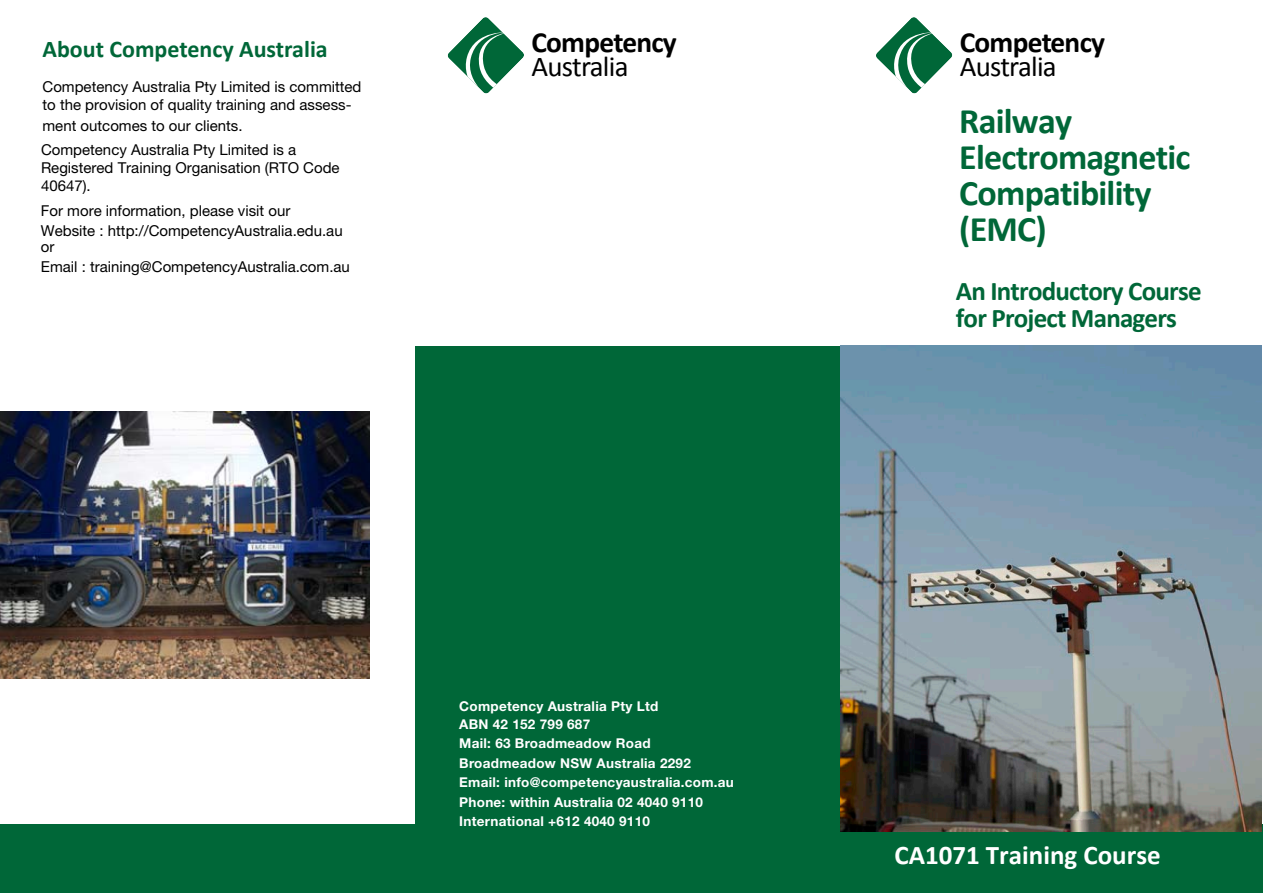
<style>
.page{position:relative;width:1263px;height:893px;background:#fff}
.page>*{position:absolute;margin:0;border:0;box-sizing:border-box;transform-origin:0 0}
.t1{font:700 36px/36px "Calibri";letter-spacing:-.02em;color:#006738}
.t2{font:700 29.4px "Calibri";letter-spacing:-.025em;color:#000}
.t3{font:28.8px "Calibri";letter-spacing:-.025em;color:#000}
.t4{font:700 27px/27px "Calibri";letter-spacing:-.03em;color:#006738}
.t5{font:700 27px "Calibri";color:#fff}
.t6{font:700 24px "Calibri";color:#006738}
.t7{font:15px/18px "Helvetica Neue";color:#000}
.t8{font:700 13.5px/19.5px "Helvetica Neue";letter-spacing:.02em;color:#fff}
.s1{font-style:inherit}
</style>
<div class="page">
<div style="left:0;top:825px;width:1263px;height:68px;background:#006738"></div>
<div style="left:415px;top:346px;width:433px;height:547px;background:#006738"></div>
<svg style="left:876px;top:17px;width:77px;height:77px"></svg>
<svg style="left:447px;top:17px;width:77px;height:77px"></svg>
<img style="left:0;top:411px;width:370px;height:267px">
<img style="left:840px;top:346px;width:421px;height:486px">
<h3 class="t6" style="left:43px;top:34px;width:287px">About Competency Australia</h3>
<p class="t7" style="left:43px;top:78px;width:320px">Competency Australia Pty Limited is committed to the provision of quality training and assess-</p>
<p class="t7" style="left:41px;top:113px;width:257px;line-height:24.6px">ment outcomes to our clients.<br>Competency Australia Pty Limited is a</p>
<p class="t7" style="left:41px;top:159px;width:300px">Registered Training Organisation (RTO Code<br>40647).</p>
<p class="t7" style="left:41px;top:200px;width:303px;line-height:20.4px">For more information, please visit our<br><span class="s1">W</span>ebsite <span class="s1">:</span> http://CompetencyAustralia.<span class="s1">edu</span>.au</p>
<p class="t7" style="left:41px;top:236px;width:311px;line-height:20.4px">or<br><span class="s1">E</span>mail <span class="s1">:</span> training@CompetencyAustralia.com.au</p>
<h2 class="t2" style="left:531px;top:24px;width:147px">Competency</h2>
<h3 class="t3" style="left:531px;top:48px;width:99px">Australia</h3>
<p class="t8" style="left:459px;top:697px;width:201px;line-height:18px">Competency Australia Pty Ltd<br>ABN 42 152 799 687</p>
<p class="t8" style="left:459px;top:733px;width:276px">Mail: 63 Broadmeadow Road Broadmeadow NSW Australia 2292<br>Email: info@competencyaustralia.com.au Phone: within Australia 02 4040 9110<br>International +612 4040 9110</p>
<h2 class="t2" style="left:960px;top:24px;width:147px">Competency</h2>
<h3 class="t3" style="left:960px;top:48px;width:99px">Australia</h3>
<h1 class="t1" style="left:959px;top:103px;width:233px">Railway<br>Electromagnetic<br>Compatibility (EMC)</h1>
<h3 class="t4" style="left:956px;top:277px;width:247px">An Introductory Course for Project Managers</h3>
<h3 class="t5" style="left:894px;top:838px;width:268px">CA1071 Training Course</h3>
</div>
